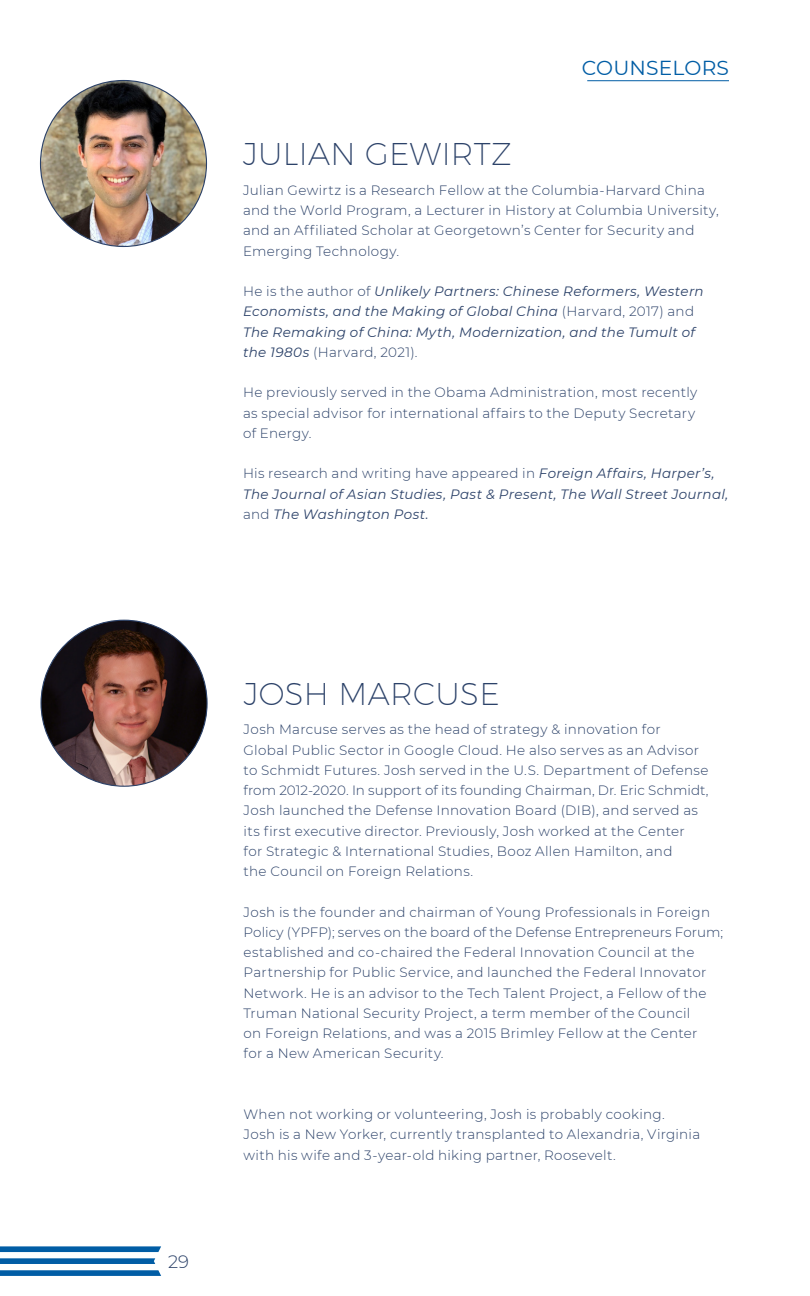
<style>
.page{position:relative;width:810px;height:1296px;background:#fff}
.page>*{position:absolute;margin:0;border:0;box-sizing:border-box;transform-origin:0 0}
.t1{font:200 31.5px "Montserrat";letter-spacing:.01em;color:#2c4269}
.t2{font:20.25px "Montserrat";letter-spacing:.01em;color:#005da5}
.t3{font:300 18px "Montserrat";color:#2c4269}
.t4{font:300 13.5px/20.2px "Montserrat";letter-spacing:.025em;color:#2c4269}
.t5{font:italic 13.5px/20.2px "Montserrat";letter-spacing:.025em;color:#2c4269}
.s1{font-weight:300;font-style:normal}
</style>
<div class="page">
<svg style="left:0;top:1246px;width:161px;height:6px"></svg>
<svg style="left:0;top:1270px;width:161px;height:6px"></svg>
<svg style="left:0;top:1258px;width:155px;height:6px"></svg>
<img style="left:40px;top:80px;width:166px;height:166px;border-radius:83px">
<hr style="left:587px;top:80px;width:142px;height:1px;background:#005da5">
<img style="left:41px;top:620px;width:166px;height:166px;border-radius:83px">
<p class="t2" style="left:582px;top:54px;width:149px">COUNSELORS</p>
<p class="t1" style="left:243px;top:135px;width:270px">JULIAN GEWIRTZ</p>
<p class="t4" style="left:243px;top:179px;width:477px">Julian Gewirtz is a Research Fellow at the Columbia-Harvard China and the World Program, a Lecturer in History at Columbia University, and an Affiliated Scholar at Georgetown’s Center for Security and Emerging Technology.</p>
<p class="t5" style="left:243px;top:281px;width:462px"><span class="s1">He is the author of</span> Unlikely Partners: Chinese Reformers, Western Economists, and the Making of Global China <span class="s1">(Harvard, 2017) and </span>The Remaking of China: Myth, Modernization, and the Tumult of the 1980s <span class="s1">(Harvard, 2021).</span></p>
<p class="t4" style="left:243px;top:382px;width:456px">He previously served in the Obama Administration, most recently as special advisor for international affairs to the Deputy Secretary of Energy.</p>
<p class="t5" style="left:243px;top:463px;width:487px"><span class="s1">His research and writing have appeared in</span> Foreign Affairs, Harper’s,<br>The Journal of Asian Studies, Past &amp; Present, The Wall Street Journal, <span class="s1">and</span> The Washington Post.</p>
<h3 class="t3" style="left:168px;top:1249px;width:22px">29</h3>
<p class="t1" style="left:244px;top:675px;width:258px">JOSH MARCUSE</p>
<p class="t4" style="left:244px;top:719px;width:467px">Josh Marcuse serves as the head of strategy &amp; innovation for<br>Global Public Sector in Google Cloud. He also serves as an Advisor to Schmidt Futures. Josh served in the U.S. Department of Defense from 2012-2020. In support of its founding Chairman, Dr. Eric Schmidt, Josh launched the Defense Innovation Board (DIB), and served as its first executive director. Previously, Josh worked at the Center<br>for Strategic &amp; International Studies, Booz Allen Hamilton, and<br>the Council on Foreign Relations.</p>
<p class="t4" style="left:244px;top:901px;width:481px">Josh is the founder and chairman of Young Professionals in Foreign Policy (YPFP); serves on the board of the Defense Entrepreneurs Forum; established and co-chaired the Federal Innovation Council at the Partnership for Public Service, and launched the Federal Innovator Network. He is an advisor to the Tech Talent Project, a Fellow of the Truman National Security Project, a term member of the Council<br>on Foreign Relations, and was a 2015 Brimley Fellow at the Center<br>for a New American Security.</p>
<p class="t4" style="left:244px;top:1104px;width:458px">When not working or volunteering, Josh is probably cooking.<br>Josh is a New Yorker, currently transplanted to Alexandria, Virginia with his wife and 3-year-old hiking partner, Roosevelt.</p>
</div>
